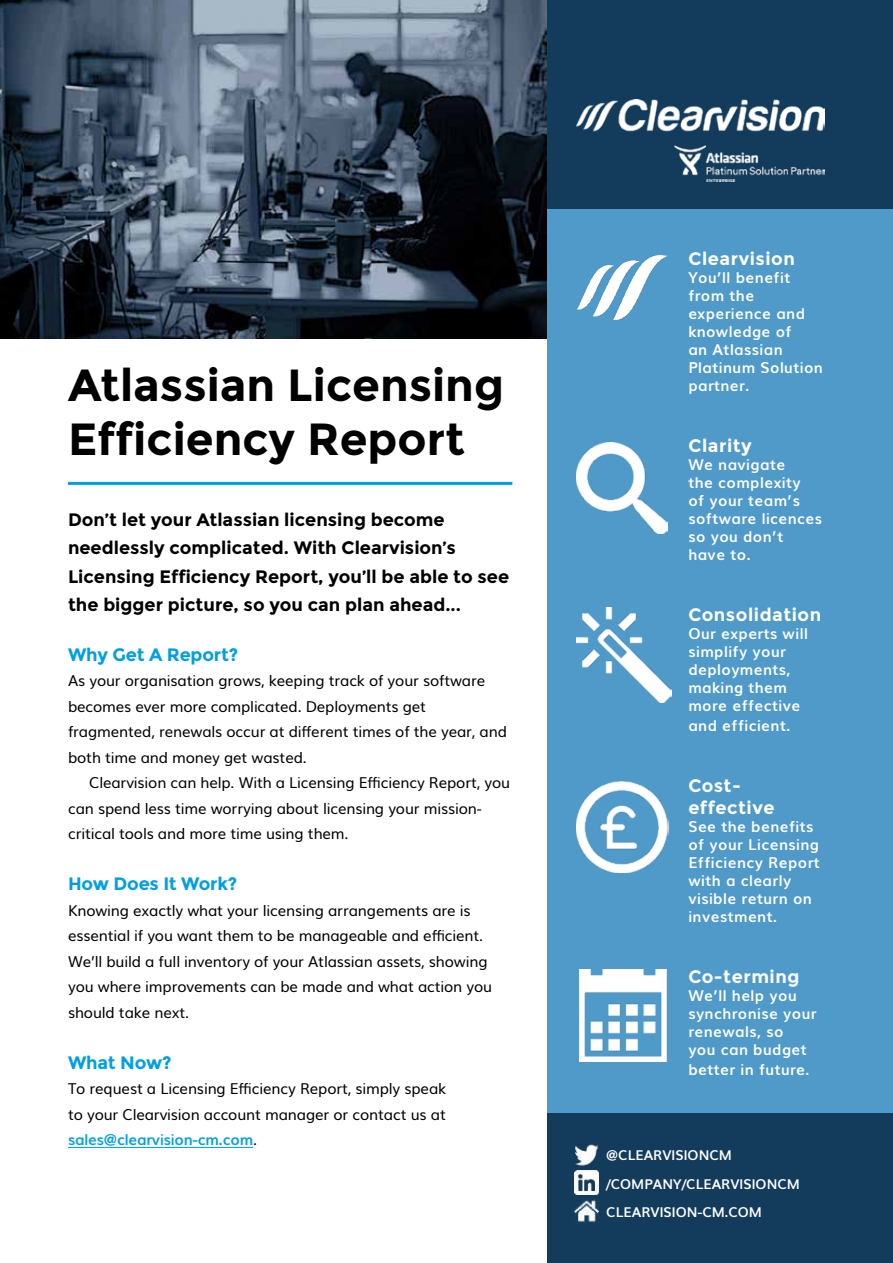
<style>
.page{position:relative;width:893px;height:1263px;background:#fff}
.page>*{position:absolute;margin:0;border:0;box-sizing:border-box;transform-origin:0 0}
.t1{font:700 45px/54px "Montserrat";color:#000}
.t2{font:700 18px/28.5px "Montserrat";color:#000}
.t3{font:700 18px/21.6px "Montserrat";letter-spacing:.03em;color:#fff}
.t4{font:700 18px "Montserrat";letter-spacing:-.01em;color:#009fe3}
.t5{font:15px/25.5px "Muli";letter-spacing:-.01em;color:#000}
.t6{font:700 15px/18px "Muli";letter-spacing:.03em;color:#fff}
.t7{font:700 13.5px/28.5px "Muli";color:#fff}
.s1{font-weight:700;color:#009fe3}
</style>
<div class="page">
<div style="left:513px;top:0;width:380px;height:1263px;background:#509ac9"></div>
<div style="left:513px;top:1113px;width:380px;height:150px;background:#133c5c"></div>
<div style="left:513px;top:0;width:380px;height:208px;background:#133c5c"></div>
<div style="left:0;top:0;width:546px;height:1263px;background:#fff"></div>
<img style="left:0;top:0;width:546px;height:338px">
<img style="left:577px;top:100px;width:247px;height:82px">
<img style="left:580px;top:969px;width:88px;height:93px">
<img style="left:576px;top:781px;width:93px;height:91px">
<img style="left:576px;top:607px;width:96px;height:96px">
<img style="left:576px;top:442px;width:91px;height:91px">
<img style="left:577px;top:255px;width:91px;height:65px">
<img style="left:574px;top:1144px;width:25px;height:22px">
<img style="left:574px;top:1170px;width:25px;height:25px">
<img style="left:574px;top:1200px;width:25px;height:24px">
<hr style="left:68px;top:482px;width:444px;height:3px;background:#009fe3">
<hr style="left:68px;top:1147px;width:185px;height:1px;background:#009fe3">
<h1 class="t1" style="left:68px;top:359px;width:438px">Atlassian Licensing<br>Efficiency Report</h1>
<p class="t2" style="left:68px;top:505px;width:443px">Don’t let your Atlassian licensing become needlessly complicated. With Clearvision’s Licensing Efficiency Report, you’ll be able to see the bigger picture, so you can plan ahead...</p>
<p class="t4" style="left:68px;top:643px;width:172px">Why Get A Report?</p>
<p class="t5" style="left:68px;top:667px;width:440px">As your organisation grows, keeping track of your software becomes ever more complicated. Deployments get fragmented, renewals occur at different times of the year, and both time and money get wasted.</p>
<p class="t5" style="left:68px;top:769px;width:444px;text-indent:21px">Clearvision can help. With a Licensing Efficiency Report, you can spend less time worrying about licensing your mission&shy;critical tools and more time using them.</p>
<p class="t4" style="left:68px;top:873px;width:171px">How Does It Work?</p>
<p class="t5" style="left:68px;top:896px;width:426px">Knowing exactly what your licensing arrangements are is essential if you want them to be manageable and efficient.<br>We’ll build a full inventory of your Atlassian assets, showing you where improvements can be made and what action you should take next.</p>
<p class="t4" style="left:68px;top:1051px;width:105px">What Now?</p>
<p class="t5" style="left:68px;top:1075px;width:380px;text-align:justify">To request a Licensing Efficiency Report, simply speak to your Clearvision account manager or contact us at <span class="s1">sales@clearvision-cm.com</span>.</p>
<p class="t3" style="left:688px;top:248px;width:108px">Clearvision</p>
<p class="t6" style="left:688px;top:267px;width:136px">You’ll benefit from the experience and knowledge of<br>an Atlassian<br>Platinum Solution partner.</p>
<p class="t3" style="left:688px;top:435px;width:65px">Clarity</p>
<p class="t6" style="left:688px;top:455px;width:135px">We navigate<br>the complexity<br>of your team’s software licences so you don’t have to.</p>
<p class="t3" style="left:688px;top:604px;width:134px">Consolidation</p>
<p class="t6" style="left:688px;top:624px;width:121px">Our experts will simplify your deployments, making them more effective</p>
<p class="t6" style="left:688px;top:716px;width:103px">and efficient.</p>
<p class="t3" style="left:688px;top:775px;width:88px">Cost&shy;effective</p>
<p class="t6" style="left:688px;top:816px;width:133px">See the benefits of your Licensing<br>Efficiency Report with a clearly visible return on investment.</p>
<p class="t3" style="left:688px;top:966px;width:113px">Co-terming</p>
<p class="t6" style="left:688px;top:986px;width:130px">We’ll help you synchronise your renewals, so<br>you can budget</p>
<p class="t6" style="left:688px;top:1059px;width:123px">better in future.</p>
<p class="t7" style="left:606px;top:1140px;width:195px">@CLEARVISIONCM /COMPANY/CLEARVISIONCM<br>CLEARVISION-CM.COM</p>
</div>
